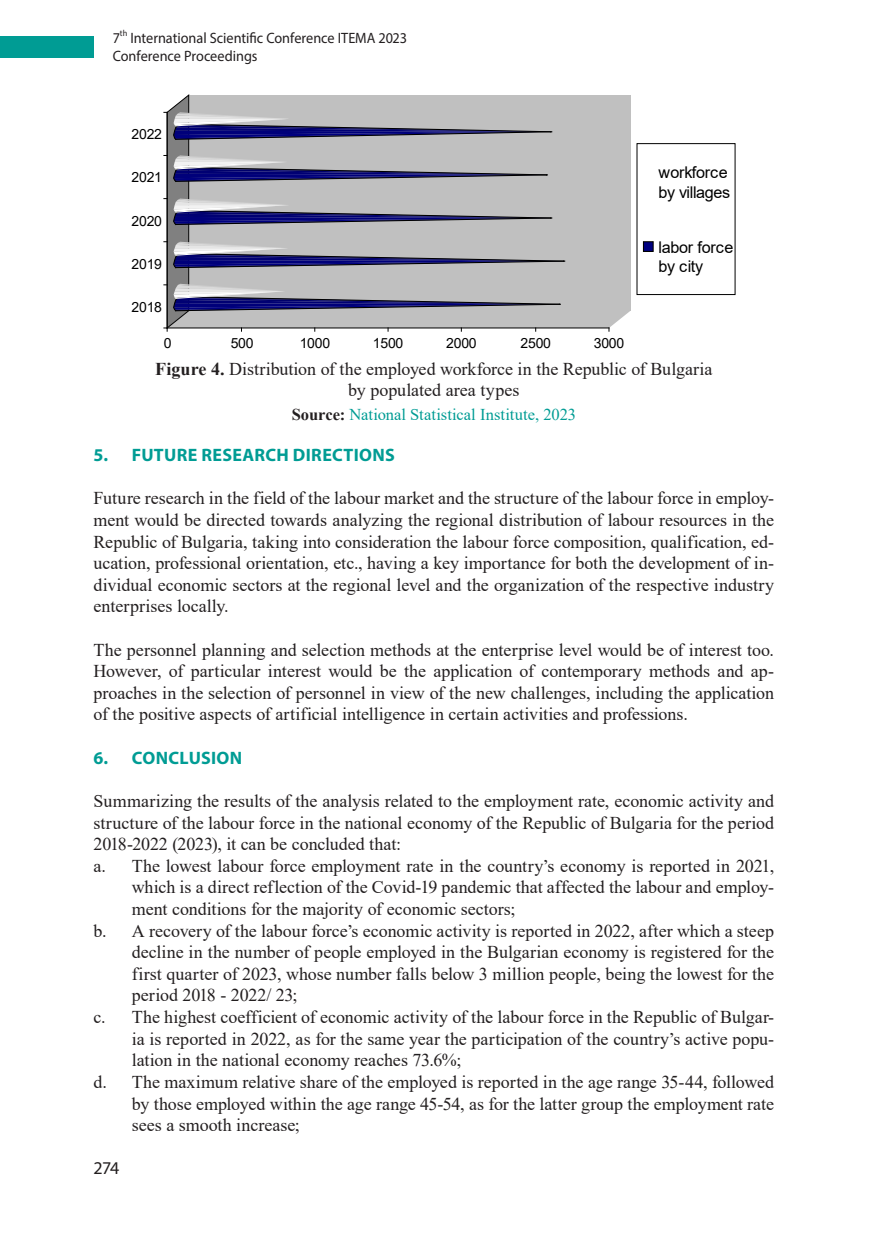
<style>
.page{position:relative;width:872px;height:1234px;background:#fff}
.page>*{position:absolute;margin:0;border:0;box-sizing:border-box;transform-origin:0 0}
.Nabrajanje_Literatur{font:18px/21.6px "Times New Roman";letter-spacing:-.005em;color:#231f20;text-align:justify}
.Potpis{font:18px/21.6px "Times New Roman";letter-spacing:-.005em;color:#231f20;text-align:center}
.Naslov_2{font:700 18px "Myriad Pro";letter-spacing:.02em;color:#009c94}
.t1{font:18px "Myriad Pro";color:#231f20}
.Izvor{font:16.5px "Times New Roman";color:#009c94}
.t2{font:16.2px/19.4px "Arial";letter-spacing:-.02em;color:#000}
.t3{font:15px/18px "Myriad Pro";color:#231f20;scale:.95 1}
.t4{font:13.95px "Arial";letter-spacing:-.015em;color:#000}
.t5{font:8.7px "Myriad Pro";color:#231f20;scale:.95 1}
.s1{font-weight:700}
.s2{font-weight:700;color:#231f20}
</style>
<div class="page">
<div style="left:0;top:36px;width:94px;height:21px;background:#009c94"></div>
<svg style="left:164px;top:94px;width:466px;height:237px;background:#a6a6b1"></svg>
<div style="left:643px;top:242px;width:10px;height:9px;background:#000080"></div>
<div style="left:643px;top:241px;width:10px;height:11px;border:1px solid #000"></div>
<p class="t5" style="left:120px;top:28px;width:9px">th</p>
<p class="t3" style="left:113px;top:29px;width:311px;text-indent:18px">International Scientific Conference ITEMA 2023<br>Conference Proceedings</p>
<p class="t3" style="left:113px;top:29px;width:9px">7</p>
<p class="t4" style="left:132px;top:125px;width:32px">2022</p>
<p class="t4" style="left:132px;top:168px;width:32px">2021</p>
<p class="t4" style="left:132px;top:211px;width:32px">2020</p>
<p class="t4" style="left:132px;top:254px;width:32px">2019</p>
<p class="t4" style="left:132px;top:297px;width:32px">2018</p>
<p class="t4" style="left:164px;top:334px;width:9px">0</p>
<p class="t4" style="left:231px;top:334px;width:24px">500</p>
<p class="t4" style="left:300px;top:334px;width:32px">1000</p>
<p class="t4" style="left:373px;top:334px;width:32px">1500</p>
<p class="t4" style="left:446px;top:334px;width:32px">2000</p>
<p class="t4" style="left:520px;top:334px;width:32px">2500</p>
<p class="t4" style="left:594px;top:334px;width:32px">3000</p>
<p class="t2" style="left:658px;top:163px;width:73px">workforce by villages</p>
<p class="t2" style="left:658px;top:237px;width:76px">labor force by city</p>
<p class="Potpis" style="left:155px;top:357px;width:559px"><span class="s1">Figure 4.</span> Distribution of the employed workforce in the Republic of Bulgaria by populated area types</p>
<p class="Izvor" style="left:292px;top:403px;width:286px"><span class="s2">Source:</span> National Statistical Institute, 2023</p>
<p class="Naslov_2" style="left:94px;top:443px;width:303px">5. FUTURE RESEARCH DIRECTIONS</p>
<p class="Nabrajanje_Literatur" style="left:94px;top:487px;width:682px">Future research in the field of the labour market and the structure of the labour force in employ&shy;ment would be directed towards analyzing the regional distribution of labour resources in the Republic of Bulgaria, taking into consideration the labour force composition, qualification, ed&shy;ucation, professional orientation, etc., having a key importance for both the development of in&shy;dividual economic sectors at the regional level and the organization of the respective industry enterprises locally.</p>
<p class="Nabrajanje_Literatur" style="left:94px;top:638px;width:682px">The personnel planning and selection methods at the enterprise level would be of interest too.<br>However, of particular interest would be the application of contemporary methods and ap&shy;proaches in the selection of personnel in view of the new challenges, including the application of the positive aspects of artificial intelligence in certain activities and professions.</p>
<p class="Naslov_2" style="left:94px;top:745px;width:150px">6. CONCLUSION</p>
<p class="Nabrajanje_Literatur" style="left:94px;top:789px;width:682px">Summarizing the results of the analysis related to the employment rate, economic activity and structure of the labour force in the national economy of the Republic of Bulgaria for the period 2018-2022 (2023), it can be concluded that:</p>
<p class="Nabrajanje_Literatur" style="left:132px;top:854px;width:644px;text-indent:-38px">a. The lowest labour force employment rate in the country’s economy is reported in 2021, which is a direct reflection of the Covid-19 pandemic that affected the labour and employ&shy;ment conditions for the majority of economic sectors;</p>
<p class="Nabrajanje_Literatur" style="left:132px;top:919px;width:644px;text-indent:-38px">b. A recovery of the labour force’s economic activity is reported in 2022, after which a steep decline in the number of people employed in the Bulgarian economy is registered for the first quarter of 2023, whose number falls below 3 million people, being the lowest for the period 2018 - 2022/ 23;</p>
<p class="Nabrajanje_Literatur" style="left:132px;top:1005px;width:644px;text-indent:-38px">c. The highest coefficient of economic activity of the labour force in the Republic of Bulgar&shy;ia is reported in 2022, as for the same year the participation of the country’s active popu&shy;lation in the national economy reaches 73.6%;</p>
<p class="Nabrajanje_Literatur" style="left:132px;top:1070px;width:644px;text-indent:-38px">d. The maximum relative share of the employed is reported in the age range 35-44, followed by those employed within the age range 45-54, as for the latter group the employment rate sees a smooth increase;</p>
<p class="t1" style="left:94px;top:1156px;width:27px">274</p>
</div>
